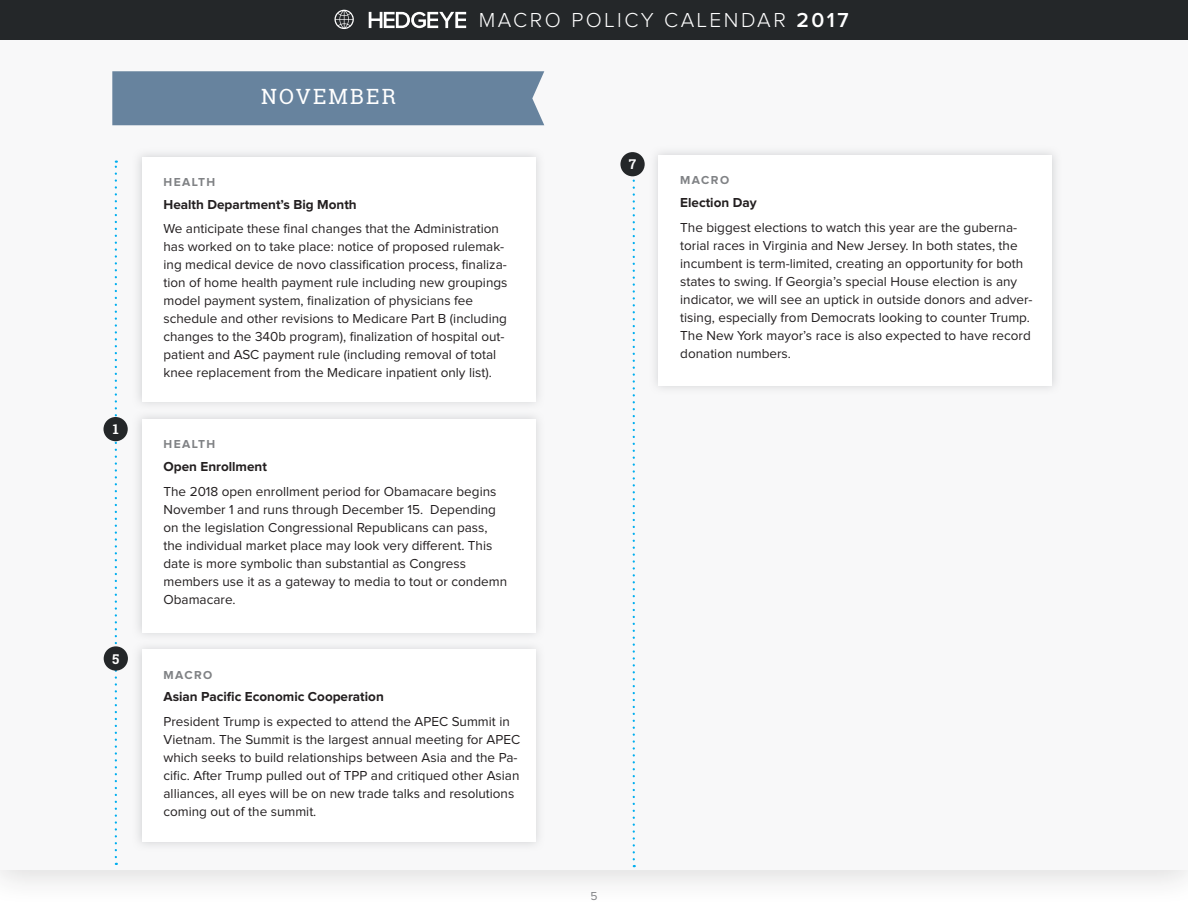
<style>
.page{position:relative;width:1188px;height:918px;background:#fff}
.page>*{position:absolute;margin:0;border:0;box-sizing:border-box;transform-origin:0 0}
.t1{font:300 21px "Proxima Nova";letter-spacing:.12em;color:#fff}
.months_-_page_1{font:21px "Roboto Slab";letter-spacing:.1em;color:#fff}
.body_copy{font:13.5px/18px "Proxima Nova";color:#231f20}
.events{font:700 13.5px "Proxima Nova";color:#231f20}
.t2{font:700 13.5px "Roboto Slab";color:#fff}
.labels{font:700 12px "Proxima Nova";letter-spacing:.12em;color:#808285}
.t3{font:12px "Proxima Nova";color:#808285}
.s1{font-weight:600}
</style>
<div class="page">
<div style="left:0;top:0;width:1188px;height:907px;background:#231f20;opacity:.15"></div>
<div style="left:0;top:0;width:1188px;height:869px;background:#f8f8f9"></div>
<div style="left:0;top:0;width:1188px;height:40px;background:#242729"></div>
<svg style="left:369px;top:12px;width:97px;height:16px"></svg>
<svg style="left:335px;top:10px;width:19px;height:19px"></svg>
<svg style="left:115px;top:161px;width:2px;height:696px"></svg>
<div style="left:112px;top:71px;width:432px;height:54px;background:#67839e"></div>
<div style="left:104px;top:417px;width:24px;height:24px;background:#242729;border-radius:50%"></div>
<svg style="left:633px;top:176px;width:2px;height:683px"></svg>
<div style="left:132px;top:409px;width:413px;height:233px;background:#f0f0f1"></div>
<div style="left:142px;top:419px;width:394px;height:214px;background:#fff"></div>
<div style="left:132px;top:147px;width:413px;height:264px;background:#bcbec0;opacity:.65"></div>
<div style="left:142px;top:157px;width:394px;height:244px;background:#fff"></div>
<div style="left:104px;top:646px;width:24px;height:25px;background:#242729;border-radius:50%"></div>
<div style="left:132px;top:640px;width:413px;height:212px;background:#bcbec0;opacity:.65"></div>
<div style="left:142px;top:650px;width:394px;height:192px;background:#fff"></div>
<div style="left:620px;top:152px;width:25px;height:24px;background:#242729;border-radius:50%"></div>
<div style="left:649px;top:145px;width:413px;height:250px;background:#f0f1f2"></div>
<div style="left:659px;top:155px;width:393px;height:231px;background:#fff"></div>
<p class="t2" style="left:113px;top:420px;width:7px">1</p>
<p class="t2" style="left:112px;top:649px;width:9px">5</p>
<p class="months_-_page_1" style="left:261px;top:82px;width:136px">NOVEMBER</p>
<h1 class="t1" style="left:479px;top:10px;width:371px">MACRO POLICY CALENDAR <span class="s1">2017</span></h1>
<p class="t2" style="left:629px;top:155px;width:9px">7</p>
<p class="labels" style="left:164px;top:176px;width:53px">HEALTH</p>
<p class="events" style="left:164px;top:198px;width:195px">Health Department’s Big Month</p>
<p class="body_copy" style="left:164px;top:220px;width:346px">We anticipate these final changes that the Administration has worked on to take place: notice of proposed rulemak&shy;ing medical device de novo classification process, finaliza&shy;tion of home health payment rule including new groupings model payment system, finalization of physicians fee schedule and other revisions to Medicare Part B (including changes to the 340b program), finalization of hospital out&shy;patient and ASC payment rule (including removal of total knee replacement from the Medicare inpatient only list).</p>
<p class="labels" style="left:164px;top:439px;width:53px">HEALTH</p>
<p class="events" style="left:164px;top:461px;width:105px">Open Enrollment</p>
<p class="body_copy" style="left:164px;top:483px;width:345px">The 2018 open enrollment period for Obamacare begins November 1 and runs through December 15. Depending on the legislation Congressional Republicans can pass, the individual market place may look very different. This date is more symbolic than substantial as Congress members use it as a gateway to media to tout or condemn Obamacare.</p>
<p class="labels" style="left:164px;top:669px;width:50px">MACRO</p>
<p class="events" style="left:164px;top:691px;width:222px">Asian Pacific Economic Cooperation</p>
<p class="body_copy" style="left:164px;top:713px;width:358px">President Trump is expected to attend the APEC Summit in Vietnam. The Summit is the largest annual meeting for APEC which seeks to build relationships between Asia and the Pa&shy;cific. After Trump pulled out of TPP and critiqued other Asian alliances, all eyes will be on new trade talks and resolutions coming out of the summit.</p>
<p class="t3" style="left:590px;top:891px;width:9px">5</p>
<p class="labels" style="left:680px;top:175px;width:50px">MACRO</p>
<p class="events" style="left:680px;top:197px;width:78px">Election Day</p>
<p class="body_copy" style="left:680px;top:219px;width:354px">The biggest elections to watch this year are the guberna&shy;torial races in Virginia and New Jersey. In both states, the incumbent is term-limited, creating an opportunity for both states to swing. If Georgia’s special House election is any indicator, we will see an uptick in outside donors and adver&shy;tising, especially from Democrats looking to counter Trump.<br>The New York mayor’s race is also expected to have record donation numbers.</p>
</div>
